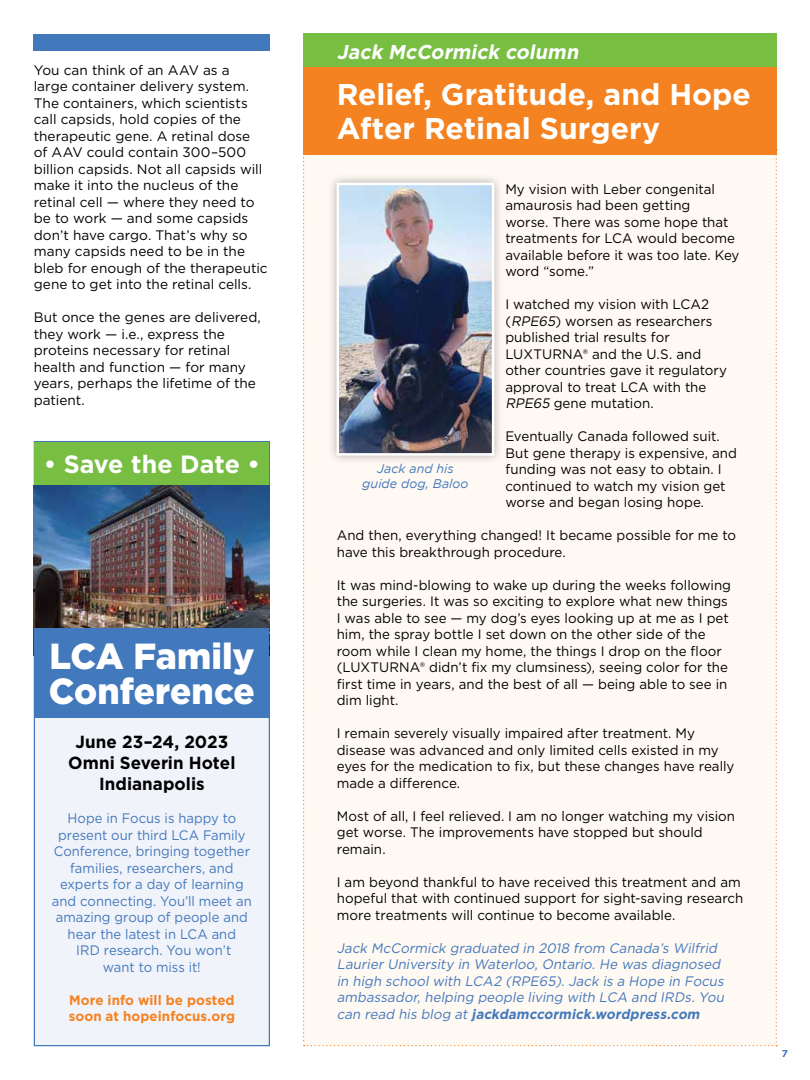
<style>
.page{position:relative;width:810px;height:1080px;background:#fff}
.page>*{position:absolute;margin:0;border:0;box-sizing:border-box;transform-origin:0 0}
.t1{font:900 36.25px/35px "Gotham";color:#fff}
.t2{font:700 30px/33.8px "Gotham";color:#fff}
.t3{font:700 25px "Gotham";letter-spacing:-.005em;color:#fff}
.t4{font:italic 700 20px "Gotham";color:#fff}
.t5{font:700 17.5px/21px "Gotham";letter-spacing:.005em;color:#000;text-align:center}
.t6{font:13.75px/16.5px "Gotham";color:#000}
.t7{font:italic 13.75px/16.5px "Gotham";color:#4278bc}
.t8{font:13.75px/16.5px "Gotham";color:#4278bc;text-align:center;scale:.95 1}
.t9{font:700 13.75px/16.5px "Gotham";letter-spacing:.005em;color:#f58220}
.t10{font:italic 12.5px/15px "Gotham";letter-spacing:.005em;color:#4278bc;text-align:center}
.t11{font:700 10px "Gotham";color:#4278bc}
.s1{font-style:italic}
.s2{font-weight:700}
</style>
<div class="page">
<div style="left:34px;top:441px;width:236px;height:605px;background:#f1f3fa;border:1px solid #4278bc"></div>
<div style="left:35px;top:442px;width:234px;height:44px;background:#78be43"></div>
<img style="left:34px;top:486px;width:236px;height:169px">
<div style="left:34px;top:34px;width:236px;height:16px;background:#4278bc"></div>
<div style="left:303px;top:34px;width:474px;height:36px;background:#78be43"></div>
<div style="left:303px;top:155px;width:474px;height:891px;background:#fff9f3"></div>
<div style="left:303px;top:68px;width:474px;height:87px;background:#f58220"></div>
<div style="left:327px;top:173px;width:177px;height:292px;background:#000;opacity:.3"></div>
<img style="left:340px;top:186px;width:151px;height:267px">
<div style="left:337px;top:183px;width:157px;height:273px;border:2px solid #fff"></div>
<div style="left:35px;top:628px;width:234px;height:90px;background:#4278bc"></div>
<p class="t6" style="left:34px;top:61px;width:235px">You can think of an AAV as a<br>large container delivery system.<br>The containers, which scientists call capsids, hold copies of the therapeutic gene. A retinal dose<br>of AAV could contain 300–500 billion capsids. Not all capsids will make it into the nucleus of the retinal cell — where they need to be to work — and some capsids don’t have cargo. That’s why so many capsids need to be in the bleb for enough of the therapeutic gene to get into the retinal cells.</p>
<p class="t6" style="left:34px;top:309px;width:229px">But once the genes are delivered, they work — i.e., express the proteins necessary for retinal health and function — for many years, perhaps the lifetime of the patient.</p>
<h3 class="t3" style="left:44px;top:447px;width:218px">• Save the Date •</h3>
<h1 class="t1" style="left:49px;top:639px;width:208px">LCA Family<br>Conference</h1>
<p class="t5" style="left:68px;top:731px;width:169px">June 23–24, 2023<br>Omni Severin Hotel<br>Indianapolis</p>
<p class="t8" style="left:52px;top:810px;width:212px">Hope in Focus is happy to present our third LCA Family<br>Conference, bringing together families, researchers, and experts for a day of learning and connecting. You’ll meet an amazing group of people and hear the latest in LCA and<br>IRD research. You won’t<br>want to miss it!</p>
<p class="t9" style="left:69px;top:992px;width:168px">More info will be posted soon at hopeinfocus.org</p>
<h3 class="t4" style="left:337px;top:38px;width:248px">Jack McCormick column</h3>
<h2 class="t2" style="left:337px;top:77px;width:416px">Relief, Gratitude, and Hope<br>After Retinal Surgery</h2>
<p class="t6" style="left:505px;top:180px;width:236px">My vision with Leber congenital amaurosis had been getting<br>worse. There was some hope that treatments for LCA would become available before it was too late. Key word “some.”</p>
<p class="t6" style="left:505px;top:296px;width:223px">I watched my vision with LCA2 (<span class="s1">RPE65</span>) worsen as researchers published trial results for<br>LUXTURNA® and the U.S. and other countries gave it regulatory approval to treat LCA with the<br><span class="s1">RPE65</span> gene mutation.</p>
<p class="t6" style="left:505px;top:428px;width:233px">Eventually Canada followed suit.<br>But gene therapy is expensive, and funding was not easy to obtain. I continued to watch my vision get worse and began losing hope.</p>
<p class="t6" style="left:337px;top:527px;width:401px">And then, everything changed! It became possible for me to have this breakthrough procedure.</p>
<p class="t6" style="left:337px;top:576px;width:396px">It was mind-blowing to wake up during the weeks following the surgeries. It was so exciting to explore what new things I was able to see — my dog’s eyes looking up at me as I pet him, the spray bottle I set down on the other side of the room while I clean my home, the things I drop on the floor (LUXTURNA® didn’t fix my clumsiness), seeing color for the first time in years, and the best of all — being able to see in dim light.</p>
<p class="t6" style="left:337px;top:725px;width:399px">I remain severely visually impaired after treatment. My disease was advanced and only limited cells existed in my eyes for the medication to fix, but these changes have really made a difference.</p>
<p class="t6" style="left:337px;top:807px;width:400px">Most of all, I feel relieved. I am no longer watching my vision get worse. The improvements have stopped but should remain.</p>
<p class="t6" style="left:337px;top:873px;width:408px">I am beyond thankful to have received this treatment and am hopeful that with continued support for sight-saving research more treatments will continue to become available.</p>
<p class="t7" style="left:337px;top:939px;width:392px">Jack McCormick graduated in 2018 from Canada’s Wilfrid Laurier University in Waterloo, Ontario. He was diagnosed in high school with LCA2 (RPE65). Jack is a Hope in Focus ambassador, helping people living with LCA and IRDs. You can read his blog at <span class="s2">jackdamccormick.wordpress.com</span></p>
<p class="t10" style="left:362px;top:462px;width:108px">Jack and his guide dog, Baloo</p>
<p class="t11" style="left:782px;top:1047px;width:8px">7</p>
</div>
